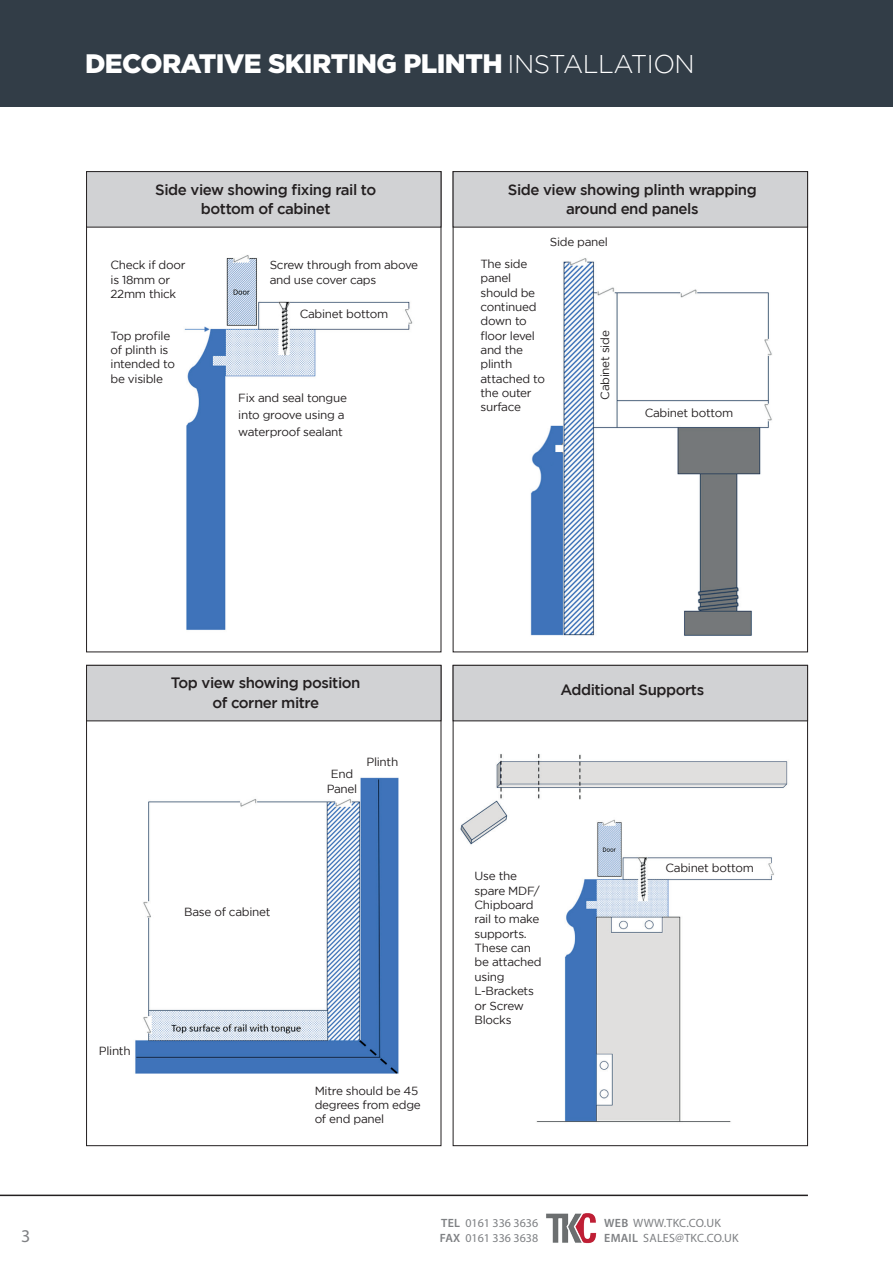
<style>
.page{position:relative;width:893px;height:1263px;background:#fff}
.page>*{position:absolute;margin:0;border:0;box-sizing:border-box;transform-origin:0 0}
.t1{font:900 26.7px "Gotham";letter-spacing:-.02em;color:#fff}
.t2{font:18px "Myriad Pro";color:#7e8083}
.t3{font:500 15px/19.5px "Gotham";letter-spacing:-.03em;color:#231f20;text-align:center}
.t4{font:12px/15px "Myriad Pro";letter-spacing:.02em;color:#7e8083}
.t5{font:12px/15px "Myriad Pro";color:#7e8083}
.t6{font:11.7px/14.4px "Gotham";letter-spacing:-.025em;color:#231f20}
.s1{font-weight:300;font-size:25.65px}
.s2{font-weight:600}
</style>
<div class="page">
<div style="left:0;top:0;width:893px;height:106px;background:#323d47"></div>
<img style="left:546px;top:1213px;width:51px;height:31px">
<hr style="left:0;top:1194px;width:808px;height:2px;background:#231f20">
<img style="left:184px;top:255px;width:229px;height:375px">
<img style="left:135px;top:777px;width:264px;height:297px">
<img style="left:530px;top:258px;width:242px;height:378px">
<img style="left:455px;top:721px;width:339px;height:402px">
<div style="left:87px;top:172px;width:354px;height:55px;background:#d1d2d4"></div>
<div style="left:86px;top:171px;width:355px;height:56px;border:1px solid #231f20"></div>
<div style="left:87px;top:665px;width:354px;height:56px;background:#d1d2d4"></div>
<div style="left:86px;top:665px;width:355px;height:56px;border:1px solid #231f20"></div>
<div style="left:453px;top:172px;width:354px;height:55px;background:#d1d2d4"></div>
<div style="left:453px;top:171px;width:355px;height:56px;border:1px solid #231f20"></div>
<div style="left:453px;top:665px;width:354px;height:56px;background:#d1d2d4"></div>
<div style="left:453px;top:665px;width:355px;height:56px;border:1px solid #231f20"></div>
<h1 class="t1" style="left:85px;top:48px;width:611px">DECORATIVE SKIRTING PLINTH <span class="s1">INSTALLATION</span></h1>
<p class="t3" style="left:155px;top:179px;width:222px">Side view showing fixing rail to bottom of cabinet</p>
<p class="t6" style="left:111px;top:258px;width:76px">Check if door is 18mm or<br>22mm thick</p>
<p class="t6" style="left:111px;top:328px;width:66px">Top profile of plinth is intended to be visible</p>
<p class="t6" style="left:270px;top:258px;width:150px">Screw through from above and use cover caps</p>
<p class="t6" style="left:300px;top:307px;width:90px">Cabinet bottom</p>
<p class="t6" style="left:238px;top:390px;width:110px;line-height:17px">Fix and seal tongue into groove using a waterproof sealant</p>
<p class="t3" style="left:508px;top:179px;width:250px">Side view showing plinth wrapping around end panels</p>
<p class="t6" style="left:550px;top:235px;width:60px">Side panel</p>
<p class="t6" style="left:480px;top:256px;width:66px">The side panel should be continued down to floor level and the plinth attached to the outer surface</p>
<p class="t6" style="left:598px;top:400px;width:71px;rotate:-90deg">Cabinet side</p>
<p class="t6" style="left:645px;top:405px;width:90px">Cabinet bottom</p>
<p class="t3" style="left:171px;top:673px;width:191px">Top view showing position of corner mitre</p>
<p class="t6" style="left:327px;top:767px;width:32px;text-align:center">End<br>Panel</p>
<p class="t6" style="left:366px;top:754px;width:33px">Plinth</p>
<p class="t6" style="left:184px;top:904px;width:88px">Base of cabinet</p>
<p class="t6" style="left:99px;top:1044px;width:33px">Plinth</p>
<p class="t6" style="left:315px;top:1083px;width:108px">Mitre should be 45 degrees from edge of end panel</p>
<p class="t3" style="left:560px;top:679px;width:145px">Additional Supports</p>
<p class="t6" style="left:475px;top:869px;width:69px">Use the spare MDF/<br>Chipboard rail to make supports.<br>These can be attached using<br>L-Brackets or Screw<br>Blocks</p>
<p class="t6" style="left:665px;top:860px;width:90px">Cabinet bottom</p>
<h2 class="t2" style="left:21px;top:1224px;width:11px">3</h2>
<p class="t5" style="left:440px;top:1215px;width:100px"><span class="s2">TEL</span> 0161 336 3636<br><span class="s2">FAX</span> 0161 336 3638</p>
<p class="t4" style="left:604px;top:1215px;width:136px"><span class="s2">WEB</span> WWW.TKC.CO.UK<br><span class="s2">EMAIL</span> SALES@TKC.CO.UK</p>
</div>
